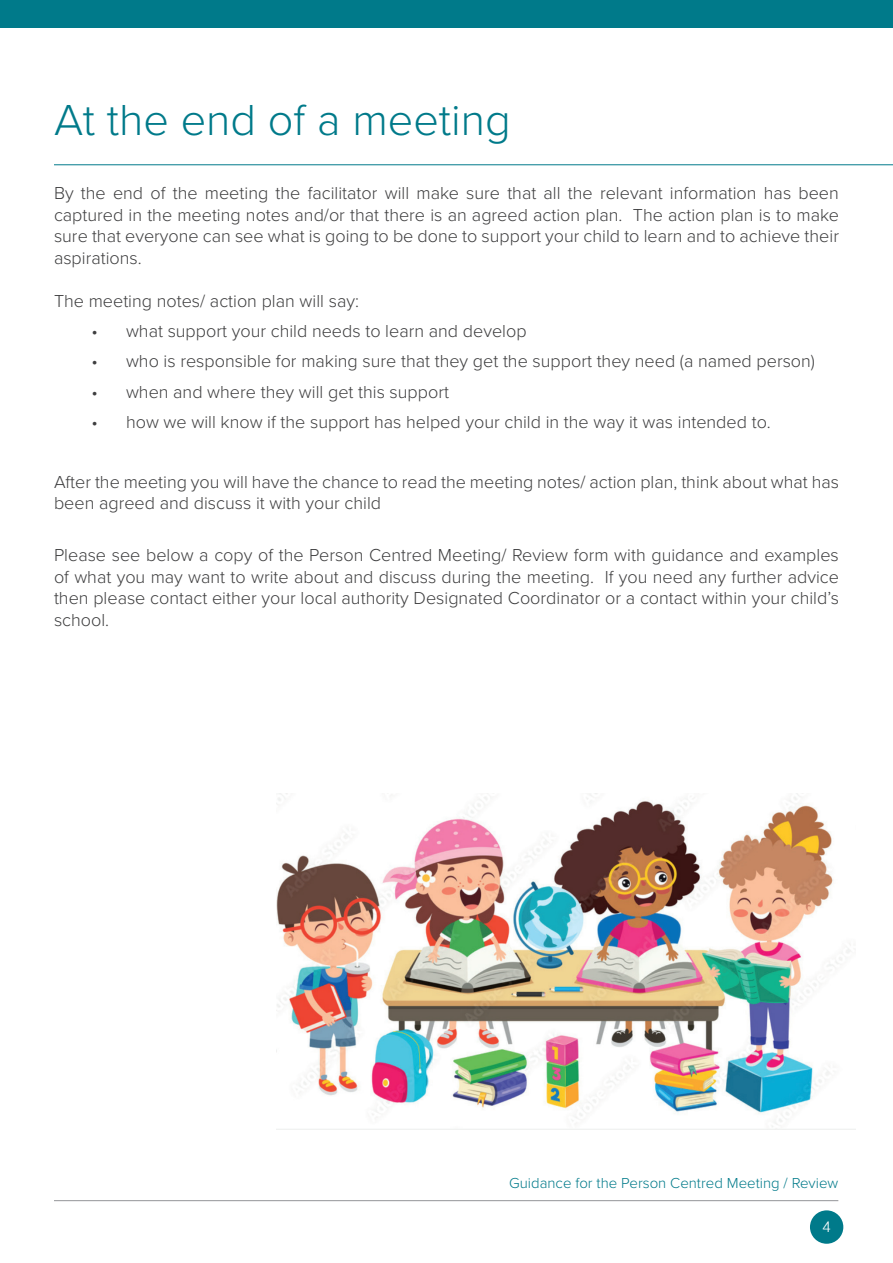
<style>
.page{position:relative;width:893px;height:1263px;background:#fff}
.page>*{position:absolute;margin:0;border:0;box-sizing:border-box;transform-origin:0 0}
.t1{font:300 45px "Proxima Nova";color:#007a8a}
.t2{font:300 18px/21.6px "Proxima Nova";color:#3e3e3f;text-align:justify}
.t3{font:300 15px "Proxima Nova";color:#007a8a}
.t4{font:300 15px "Helvetica";color:#fff}
</style>
<div class="page">
<div style="left:810px;top:1210px;width:33px;height:34px;background:#007a8a;border-radius:50%"></div>
<div style="left:0;top:0;width:893px;height:28px;background:#007a8a"></div>
<hr style="left:54px;top:1200px;width:784px;height:1px;background:#939598">
<hr style="left:54px;top:164px;width:839px;height:1px;background:#007a8a">
<img style="left:276px;top:794px;width:575px;height:335px">
<h1 class="t1" style="left:54px;top:87px;width:458px">At the end of a meeting</h1>
<p class="t2" style="left:54px;top:181px;width:787px">By the end of the meeting the facilitator will make sure that all the relevant information has been captured in the meeting notes and/or that there is an agreed action plan. The action plan is to make sure that everyone can see what is going to be done to support your child to learn and to achieve their aspirations.</p>
<p class="t2" style="left:54px;top:289px;width:306px">The meeting notes/ action plan will say:</p>
<p class="t2" style="left:91px;top:320px;width:437px">• what support your child needs to learn and develop</p>
<p class="t2" style="left:91px;top:350px;width:725px">• who is responsible for making sure that they get the support they need (a named person)</p>
<p class="t2" style="left:91px;top:380px;width:359px">• when and where they will get this support</p>
<p class="t2" style="left:91px;top:410px;width:681px">• how we will know if the support has helped your child in the way it was intended to.</p>
<p class="t2" style="left:54px;top:470px;width:787px">After the meeting you will have the chance to read the meeting notes/ action plan, think about what has been agreed and discuss it with your child</p>
<p class="t2" style="left:54px;top:543px;width:786px">Please see below a copy of the Person Centred Meeting/ Review form with guidance and examples of what you may want to write about and discuss during the meeting. If you need any further advice then please contact either your local authority Designated Coordinator or a contact within your child’s school.</p>
<p class="t3" style="left:509px;top:1172px;width:331px">Guidance for the Person Centred Meeting / Review</p>
<p class="t4" style="left:822px;top:1214px;width:10px">4</p>
</div>
